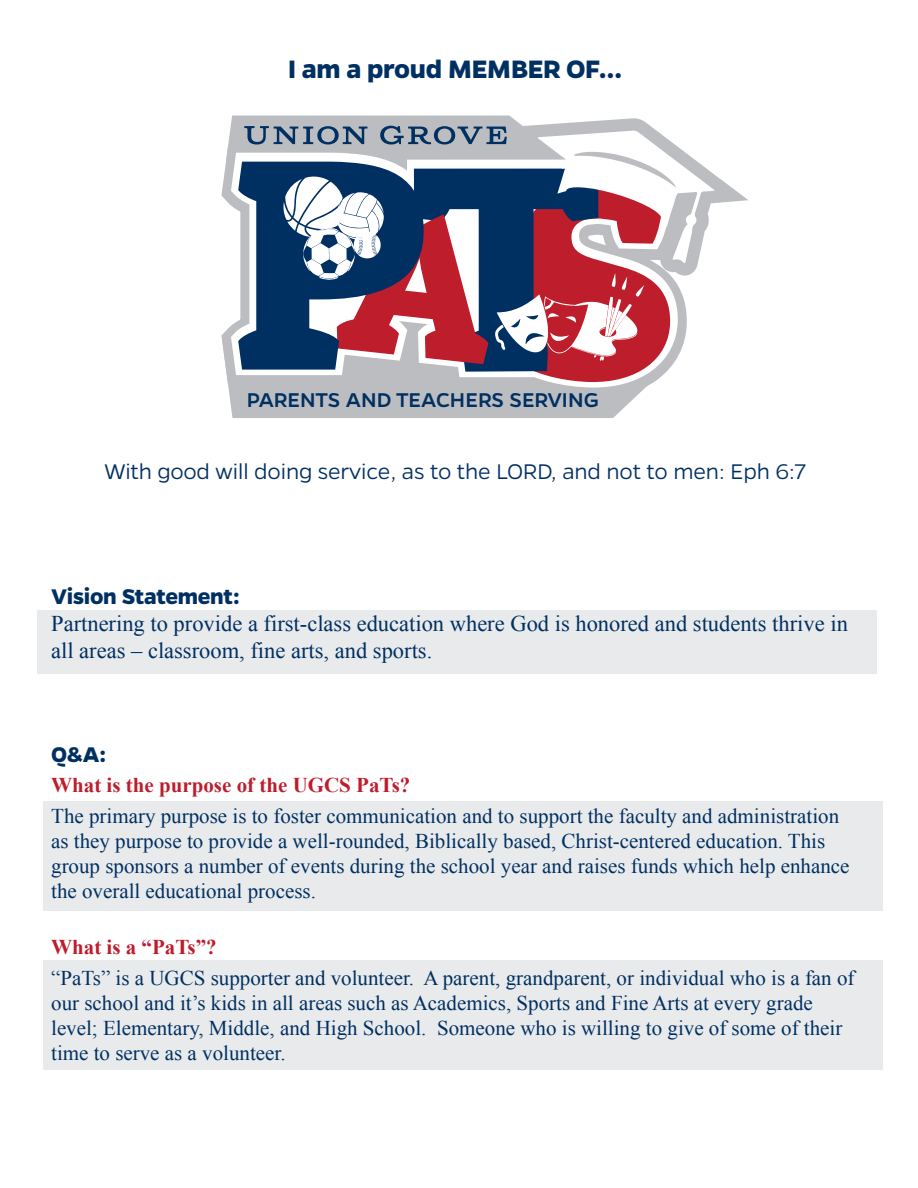
<style>
.page{position:relative;width:918px;height:1188px;background:#fff}
.page>*{position:absolute;margin:0;border:0;box-sizing:border-box;transform-origin:0 0}
.t1{font:700 28.5px "Gentona";letter-spacing:-.01em;color:#003062}
.t2{font:300 24px "Gentona";letter-spacing:-.01em;color:#003062}
.t3{font:700 24px "Gentona";letter-spacing:-.01em;color:#003062}
.t4{font:22.5px/27px "Times New Roman";color:#003062}
.t5{font:500 22.5px "Gentona";letter-spacing:-.005em;color:#003062}
.t6{font:21px/25.2px "Times New Roman";color:#003062}
.t7{font:700 21px "Times New Roman";color:#be1d2c}
</style>
<div class="page">
<div style="left:43px;top:960px;width:840px;height:110px;background:#e9eaeb"></div>
<div style="left:43px;top:801px;width:840px;height:110px;background:#e9eaeb"></div>
<div style="left:38px;top:610px;width:840px;height:64px;background:#e9eaeb"></div>
<svg style="left:222px;top:116px;width:526px;height:302px"></svg>
<h1 class="t1" style="left:288px;top:53px;width:336px">I am a proud MEMBER OF…</h1>
<p class="t5" style="left:247px;top:387px;width:353px">PARENTS AND TEACHERS SERVING</p>
<p class="t2" style="left:105px;top:458px;width:703px">With good will doing service, as to the LORD, and not to men: Eph 6:7</p>
<p class="t3" style="left:51px;top:583px;width:190px">Vision Statement:</p>
<p class="t4" style="left:51px;top:610px;width:798px">Partnering to provide a first-class education where God is honored and students thrive in all areas – classroom, fine arts, and sports.</p>
<p class="t3" style="left:51px;top:741px;width:57px">Q&amp;A:</p>
<p class="t7" style="left:51px;top:770px;width:361px">What is the purpose of the UGCS PaTs?</p>
<p class="t6" style="left:51px;top:803px;width:800px">The primary purpose is to foster communication and to support the faculty and administration as they purpose to provide a well-rounded, Biblically based, Christ-centered education. This group sponsors a number of events during the school year and raises funds which help enhance the overall educational process.</p>
<p class="t7" style="left:51px;top:932px;width:167px">What is a “PaTs”?</p>
<p class="t6" style="left:51px;top:965px;width:805px">“PaTs” is a UGCS supporter and volunteer. A parent, grandparent, or individual who is a fan of our school and it’s kids in all areas such as Academics, Sports and Fine Arts at every grade level; Elementary, Middle, and High School. Someone who is willing to give of some of their time to serve as a volunteer.</p>
</div>
